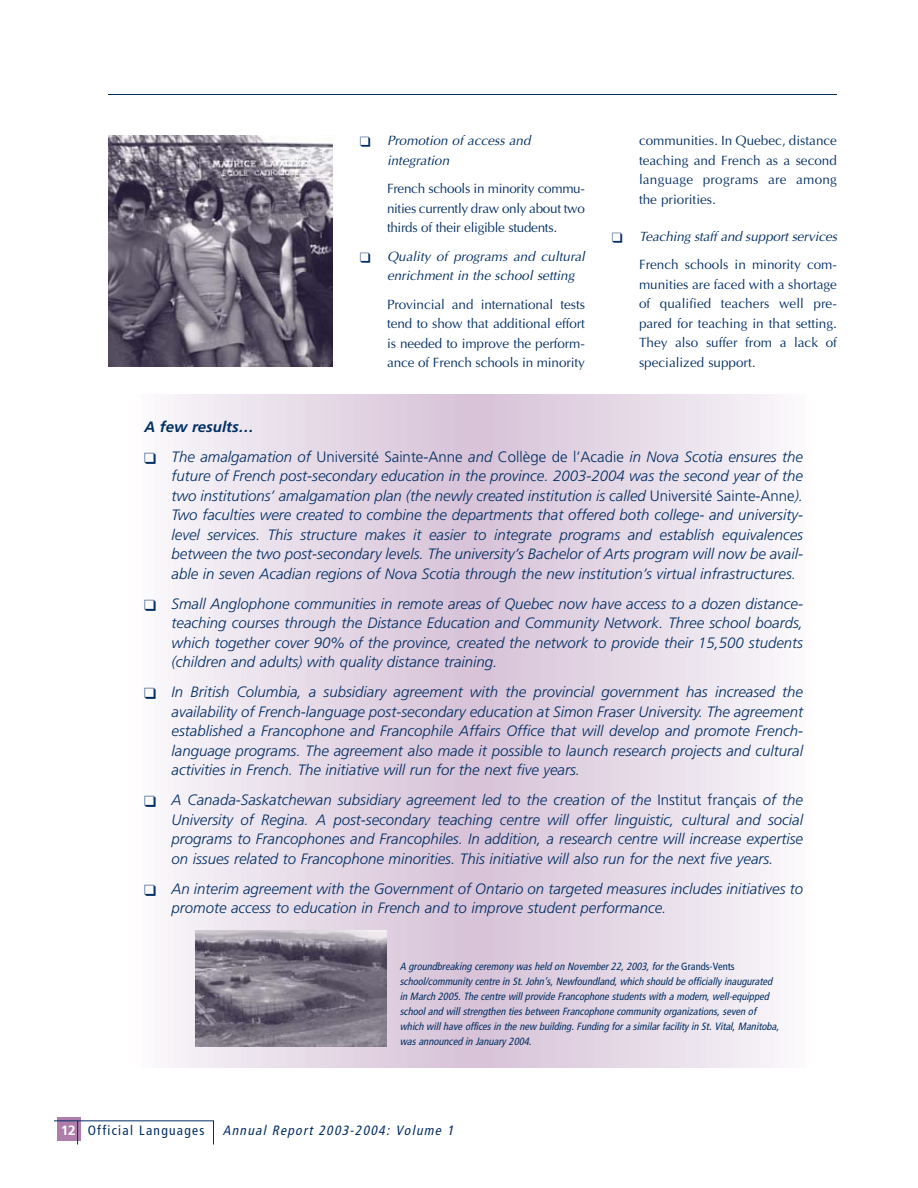
<style>
.page{position:relative;width:918px;height:1188px;background:#fff}
.page>*{position:absolute;margin:0;border:0;box-sizing:border-box;transform-origin:0 0}
.t1{font:italic 300 15px/19.5px "Frutiger";color:#002d62;text-align:justify}
.t2{font:italic 700 15px "Frutiger";color:#002d62}
.t3{font:13.5px/19.5px "Optima";letter-spacing:-.005em;color:#002d62;text-align:justify}
.t4{font:italic 13.5px/19.5px "Optima";color:#002d62}
.t5{font:italic condensed 13.5px "Frutiger";color:#002d62}
.t6{font:condensed 13.5px "Frutiger";letter-spacing:.095em;color:#002d62}
.t7{font:italic condensed 10.5px/15px "Frutiger";color:#002d62}
.s1{font-style:normal}
.s2{font-weight:700;font-stretch:normal;color:#fff}
</style>
<div class="page">
<div style="left:148px;top:394px;width:652px;height:674px;background:#fbf9fb"></div>
<div style="left:168px;top:394px;width:612px;height:674px;background:#f8f4f8"></div>
<div style="left:188px;top:394px;width:572px;height:674px;background:#f3eff5"></div>
<div style="left:214px;top:394px;width:519px;height:674px;background:#f1eaf2"></div>
<div style="left:241px;top:394px;width:466px;height:674px;background:#ede6ef"></div>
<div style="left:261px;top:394px;width:426px;height:674px;background:#ebe2ec"></div>
<div style="left:288px;top:394px;width:372px;height:674px;background:#e8deea"></div>
<div style="left:308px;top:394px;width:332px;height:674px;background:#e6dae7"></div>
<div style="left:334px;top:394px;width:279px;height:674px;background:#e4d6e5"></div>
<div style="left:361px;top:394px;width:226px;height:674px;background:#e1d2e2"></div>
<div style="left:387px;top:394px;width:173px;height:674px;background:#decee0"></div>
<div style="left:414px;top:394px;width:120px;height:674px;background:#dccadd"></div>
<div style="left:441px;top:394px;width:66px;height:674px;background:#dac6da"></div>
<img style="left:196px;top:930px;width:191px;height:117px">
<div style="left:57px;top:1117px;width:24px;height:24px;background:#af7da9"></div>
<svg style="left:77px;top:1121px;width:1px;height:23px"></svg>
<svg style="left:213px;top:1121px;width:1px;height:23px"></svg>
<hr style="left:54px;top:1120px;width:160px;height:1px;background:#002d62">
<hr style="left:108px;top:94px;width:729px;height:1px;background:#002d62">
<img style="left:108px;top:135px;width:225px;height:232px">
<p class="t4" style="left:387px;top:132px;width:148px;text-indent:-27px">❑ Promotion of access and integration</p>
<p class="t3" style="left:387px;top:180px;width:199px">French schools in minority commu&shy;nities currently draw only about two thirds of their eligible students.</p>
<p class="t4" style="left:387px;top:248px;width:202px;text-indent:-27px">❑ Quality of programs and cultural enrichment in the school setting</p>
<p class="t3" style="left:387px;top:296px;width:199px">Provincial and international tests tend to show that additional effort is needed to improve the perform&shy;ance of French schools in minority</p>
<p class="t3" style="left:639px;top:132px;width:200px">communities. In Quebec, distance teaching and French as a second language programs are among the priorities.</p>
<p class="t4" style="left:612px;top:223px;width:229px;line-height:28.5px;text-align:right">❑ Teaching staff and supportservices<br><span class="s1">French schools in minority com-</span></p>
<p class="t3" style="left:639px;top:276px;width:200px">munities are faced with a shortage of qualified teachers well pre&shy;pared for teaching in that setting.<br>They also suffer from a lack of specialized support.</p>
<p class="t2" style="left:145px;top:421px;width:111px">A few results…</p>
<p class="t1" style="left:172px;top:448px;width:633px;text-indent:-27px">❑ The amalgamation of <span class="s1">Université Sainte-Anne</span> and <span class="s1">Collège de l’Acadie</span> in Nova Scotia ensures the future of French post-secondary education in the province. 2003-2004 was the second year of the two institutions’ amalgamation plan (the newly created institution is called <span class="s1">Université Sainte-Anne</span>).<br>Two faculties were created to combine the departments that offered both college- and university&shy;level services. This structure makes it easier to integrate programs and establish equivalences between the two post-secondary levels. The university’s Bachelor of Arts program will now be avail&shy;able in seven Acadian regions of Nova Scotia through the new institution’s virtual infrastructures.</p>
<p class="t1" style="left:172px;top:595px;width:633px;text-indent:-27px">❑ Small Anglophone communities in remote areas of Quebec now have access to a dozen distance&shy;teaching courses through the Distance Education and Community Network. Three school boards, which together cover 90% of the province, created the network to provide their 15,500 students (children and adults) with quality distance training.</p>
<p class="t1" style="left:172px;top:684px;width:633px;text-indent:-27px">❑ In British Columbia, a subsidiary agreement with the provincial government has increased the availability of French-language post-secondary education at Simon Fraser University. The agreement established a Francophone and Francophile Affairs Office that will develop and promote French&shy;language programs. The agreement also made it possible to launch research projects and cultural activities in French. The initiative will run for the next five years.</p>
<p class="t1" style="left:172px;top:792px;width:633px;text-indent:-27px">❑ A Canada-Saskatchewan subsidiary agreement led to the creation of the <span class="s1">Institut français</span> of the University of Regina. A post-secondary teaching centre will offer linguistic, cultural and social programs to Francophones and Francophiles. In addition, a research centre will increase expertise on issues related to Francophone minorities. This initiative will also run for the next five years.</p>
<p class="t1" style="left:172px;top:880px;width:633px;text-indent:-27px">❑ An interim agreement with the Government of Ontario on targeted measures includes initiatives to promote access to education in French and to improve student performance.</p>
<p class="t7" style="left:400px;top:960px;width:383px">A groundbreaking ceremony washeld on November22,2003,forthe <span class="s1">G r a n d s - V e n t s </span>school/community centre in St.John’s,Newfoundland,which should be officially inaugurated in March 2005.The centre willprovide Francophone studentswith a modern,well-equipped schooland willstrengthen tiesbetween Francophone community organizations,seven of which willhave officesin the new building.Funding fora similarfacility in St.Vital,Manitoba, wasannounced in January 2004.</p>
<p class="t6" style="left:61px;top:1124px;width:145px"><span class="s2">12</span> Official Languages</p>
<p class="t5" style="left:223px;top:1124px;width:235px">Annual Report 2003-2004: Volume 1</p>
</div>
